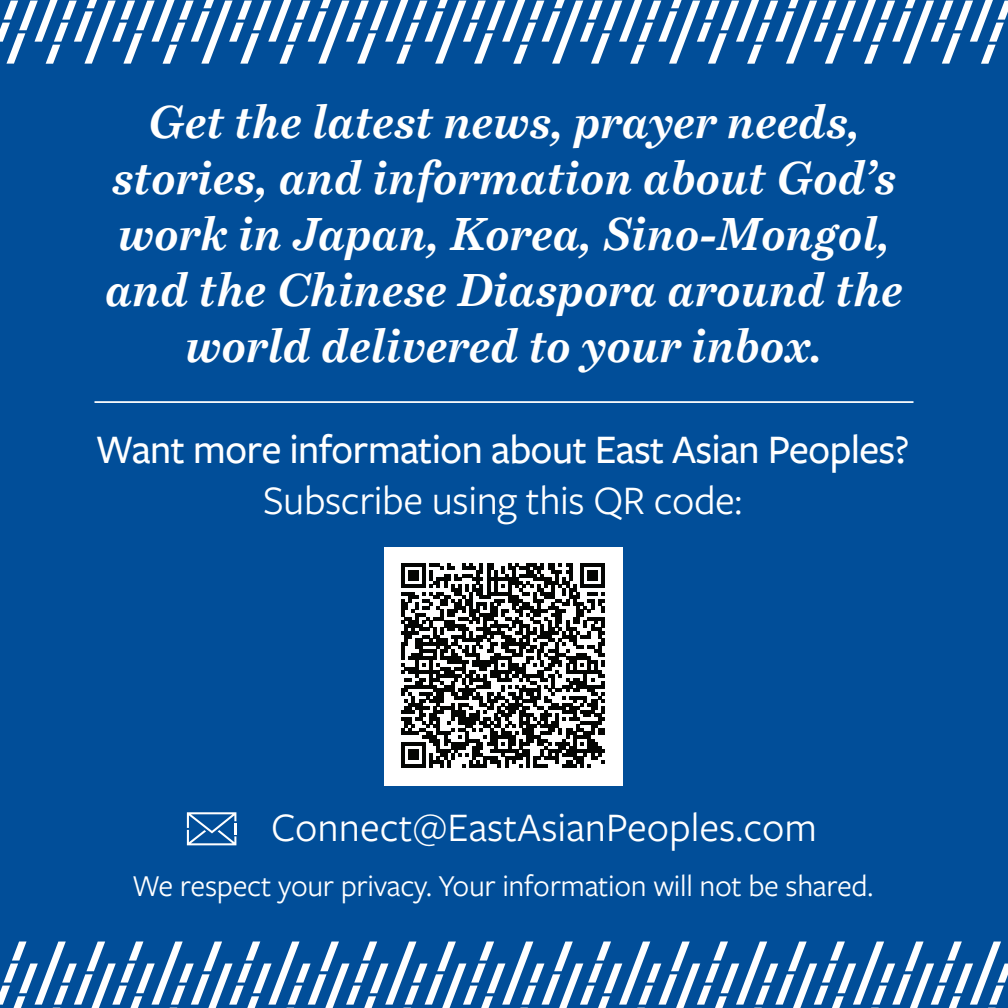
<style>
.page{position:relative;width:1008px;height:1008px;background:#014e99}
.page>*{position:absolute;margin:0;border:0;box-sizing:border-box;transform-origin:0 0}
.t1{font:italic 700 45.5px/56px "Bressay";color:#fff;text-align:center}
.t2{font:42px "Freight Sans Pro";letter-spacing:-.01em;color:#fff}
.t3{font:500 42px "Freight Sans Pro";letter-spacing:-.02em;color:#fff}
.t4{font:31.5px "Freight Sans Pro";letter-spacing:-.01em;color:#fff}
</style>
<div class="page">
<svg style="left:0;top:0;width:1008px;height:64px"></svg>
<svg style="left:0;top:942px;width:1008px;height:66px"></svg>
<hr style="left:94px;top:401px;width:820px;height:2px;background:#fff">
<svg style="left:187px;top:812px;width:49px;height:33px"></svg>
<div style="left:384px;top:547px;width:239px;height:238px;background:#fff"></div>
<svg style="left:401px;top:563px;width:204px;height:204px"></svg>
<p class="t1" style="left:105px;top:94px;width:799px">Get the latest news, prayer needs, stories, and information about God’s work in Japan, Korea, Sino-Mongol, and the Chinese Diaspora around the world delivered to your inbox.</p>
<p class="t3" style="left:96px;top:421px;width:815px">Want more information about East Asian Peoples?</p>
<p class="t2" style="left:263px;top:472px;width:481px">Subscribe using this QR code:</p>
<p class="t2" style="left:271px;top:799px;width:547px">Connect@EastAsianPeoples.com</p>
<p class="t4" style="left:132px;top:865px;width:743px">We respect your privacy. Your information will not be shared.</p>
</div>
